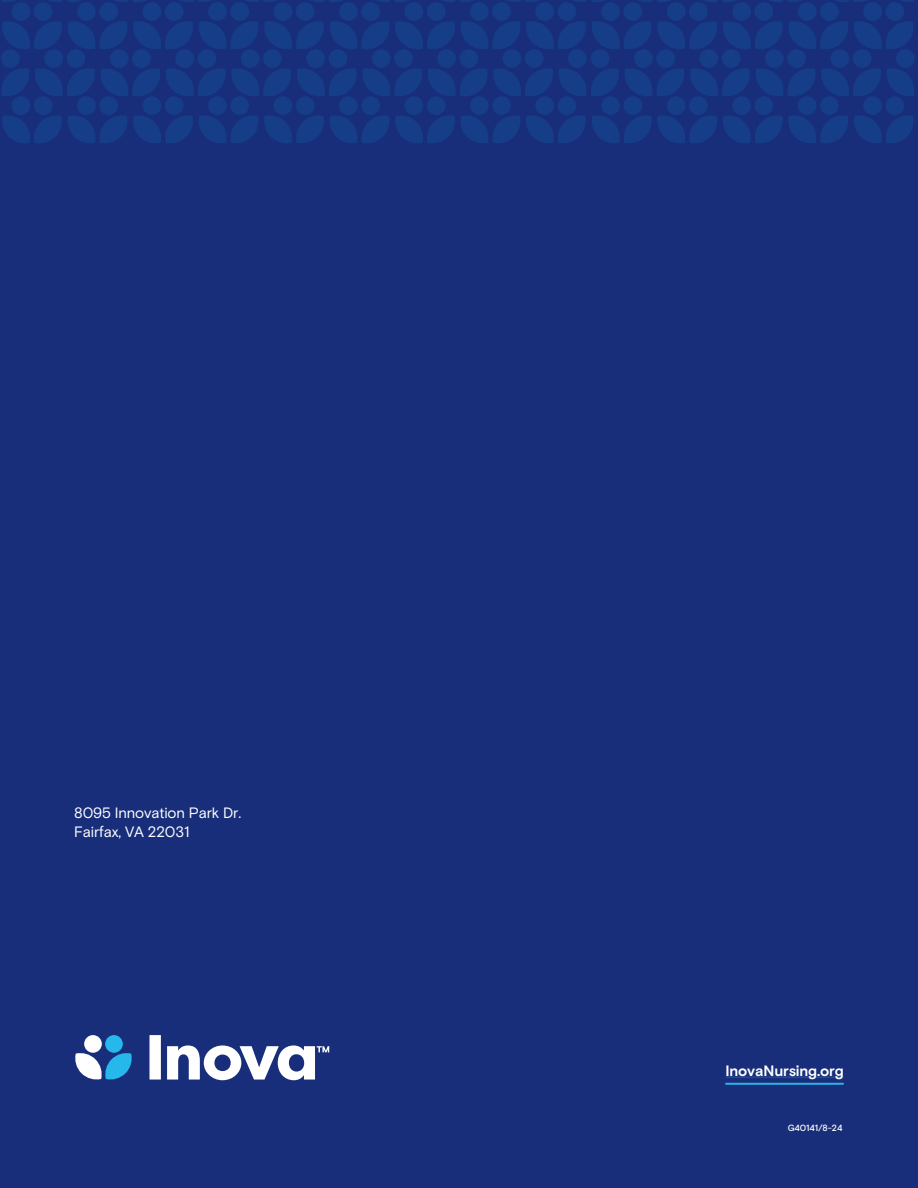
<style>
.page{position:relative;width:918px;height:1188px;background:#182e7a}
.page>*{position:absolute;margin:0;border:0;box-sizing:border-box;transform-origin:0 0}
.t1{font:15px/19.5px "Basis Grotesque Pro";letter-spacing:-.01em;color:#fff}
.t2{font:700 15px "Basis Grotesque Pro";letter-spacing:-.01em;color:#fff}
.t3{font:500 9px "Basis Grotesque Pro";letter-spacing:-.01em;color:#fff}
</style>
<div class="page">
<svg style="left:1px;top:0;width:585px;height:143px;fill:#163c87"></svg>
<svg style="left:591px;top:0;width:324px;height:143px;fill:#163b86"></svg>
<hr style="left:725px;top:1083px;width:119px;height:2px;background:#26b8eb">
<hr style="left:725px;top:1077px;width:119px;height:1px;background:#215e9e">
<svg style="left:75px;top:1035px;width:254px;height:46px"></svg>
<p class="t1" style="left:74px;top:803px;width:169px">8095 Innovation Park Dr.<br>Fairfax, VA 22031</p>
<p class="t2" style="left:725px;top:1062px;width:120px">InovaNursing.org</p>
<p class="t3" style="left:788px;top:1122px;width:56px">G40141/8-24</p>
</div>
